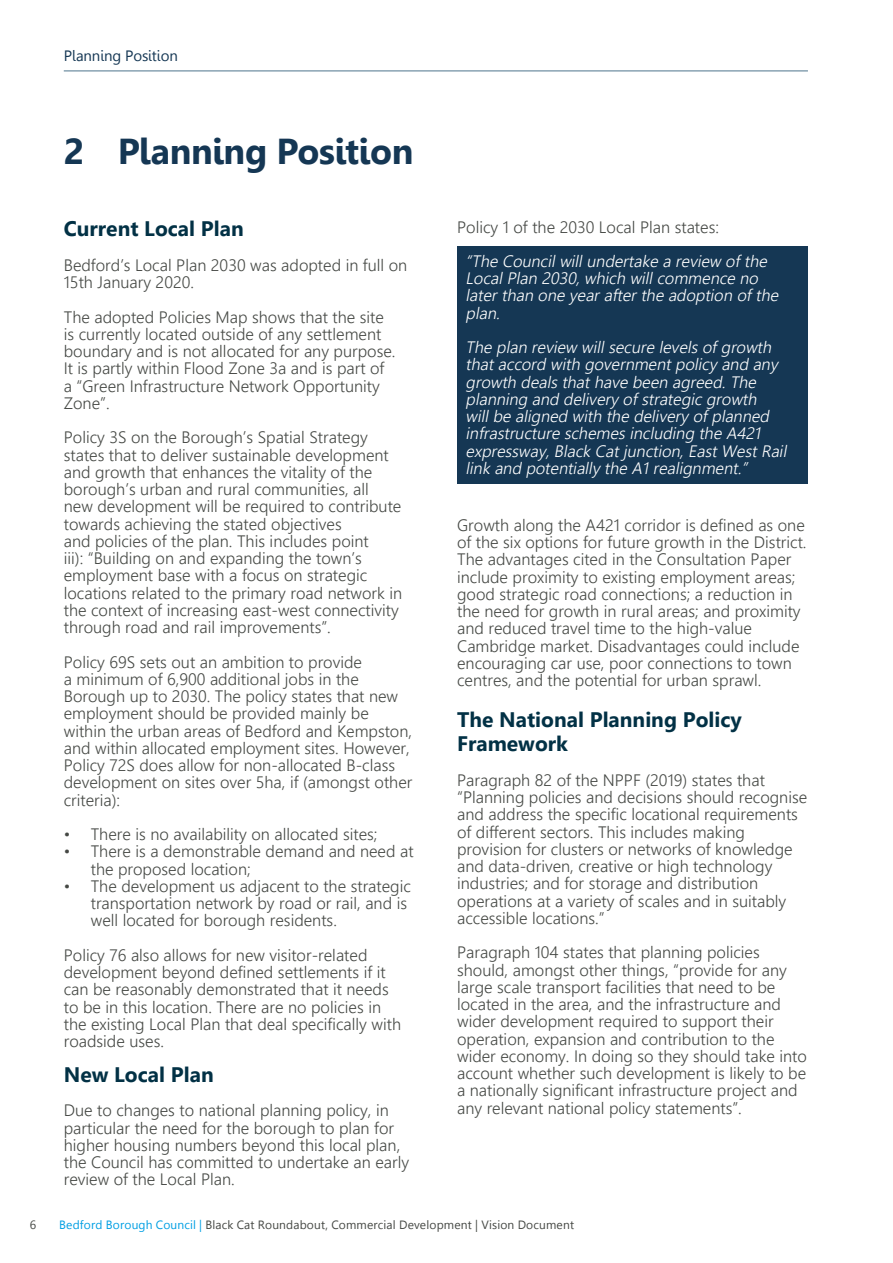
<style>
.page{position:relative;width:893px;height:1263px;background:#fff}
.page>*{position:absolute;margin:0;border:0;box-sizing:border-box;transform-origin:0 0}
.t1{font:700 36px "Leelawadee";letter-spacing:-.01em;color:#153754}
.t2{font:700 21px/24px "Leelawadee UI";color:#023145}
.t3{font:300 16.5px/17.2px "Leelawadee UI";color:#464945}
.t4{font:italic 300 16.5px/17.2px "Leelawadee UI";color:#fff}
.t5{font:15px "Leelawadee";letter-spacing:-.005em;color:#153754}
.t6{font:12px "Leelawadee UI";letter-spacing:.015em;color:#464945}
.s1{color:#009fe3}
</style>
<div class="page">
<hr style="left:64px;top:71px;width:744px;height:1px;background:#4e748d">
<div style="left:457px;top:246px;width:351px;height:238px;background:#153754"></div>
<p class="t5" style="left:64px;top:47px;width:116px">Planning Position</p>
<p class="t6" style="left:30px;top:1216px;width:8px">6</p>
<h1 class="t1" style="left:64px;top:131px;width:351px">2 Planning Position</h1>
<p class="t2" style="left:64px;top:216px;width:182px">Current Local Plan</p>
<p class="t3" style="left:64px;top:256px;width:345px">Bedford’s Local Plan 2030 was adopted in full on<br>15th January 2020.</p>
<p class="t3" style="left:64px;top:307px;width:333px">The adopted Policies Map shows that the site is currently located outside of any settlement boundary and is not allocated for any purpose.<br>It is partly within Flood Zone 3a and is part of a “Green Infrastructure Network Opportunity Zone”.</p>
<p class="t3" style="left:64px;top:428px;width:340px">Policy 3S on the Borough’s Spatial Strategy states that to deliver sustainable development and growth that enhances the vitality of the borough’s urban and rural communities, all<br>new development will be required to contribute towards achieving the stated objectives<br>and policies of the plan. This includes point<br>iii): “Building on and expanding the town’s employment base with a focus on strategic locations related to the primary road network in the context of increasing east-west connectivity through road and rail improvements”.</p>
<p class="t3" style="left:64px;top:652px;width:350px">Policy 69S sets out an ambition to provide<br>a minimum of 6,900 additional jobs in the Borough up to 2030. The policy states that new employment should be provided mainly be within the urban areas of Bedford and Kempston, and within allocated employment sites. However, Policy 72S does allow for non-allocated B-class development on sites over 5ha, if (amongst other criteria):</p>
<p class="t3" style="left:64px;top:825px;width:315px">• There is no availability on allocated sites;</p>
<p class="t3" style="left:91px;top:842px;width:324px;text-indent:-27px">• There is a demonstrable demand and need at the proposed location;</p>
<p class="t3" style="left:91px;top:876px;width:322px;text-indent:-27px">• The development us adjacent to the strategic transportation network by road or rail, and is well located for borough residents.</p>
<p class="t3" style="left:64px;top:945px;width:339px">Policy 76 also allows for new visitor-related development beyond defined settlements if it can be reasonably demonstrated that it needs to be in this location. There are no policies in the existing Local Plan that deal specifically with roadside uses.</p>
<p class="t2" style="left:64px;top:1061px;width:151px">New Local Plan</p>
<p class="t3" style="left:64px;top:1101px;width:347px">Due to changes to national planning policy, in particular the need for the borough to plan for higher housing numbers beyond this local plan, the Council has committed to undertake an early review of the Local Plan.</p>
<p class="t3" style="left:457px;top:218px;width:263px">Policy 1 of the 2030 Local Plan states:</p>
<p class="t4" style="left:466px;top:252px;width:318px">“The Councilwillundertake a review ofthe<br>LocalPlan 2030,which willcommence no laterthan one yearafterthe adoption ofthe plan.</p>
<p class="t4" style="left:466px;top:338px;width:326px">The plan review willsecure levelsofgrowth thataccord with governmentpolicy and any growth dealsthathave been agreed.The planning and delivery ofstrategic growth willbe aligned with the delivery ofplanned infrastructure schemesincluding the A421 expressway,Black Catjunction,EastWestRail link and potentially the A1realignment.”</p>
<p class="t3" style="left:457px;top:515px;width:351px">Growth along the A421 corridor is defined as one of the six options for future growth in the District.<br>The advantages cited in the Consultation Paper include proximity to existing employment areas; good strategic road connections; a reduction in the need for growth in rural areas; and proximity and reduced travel time to the high-value Cambridge market. Disadvantages could include encouraging car use, poor connections to town centres, and the potential for urban sprawl.</p>
<p class="t2" style="left:457px;top:707px;width:286px">The National Planning Policy<br>Framework</p>
<p class="t3" style="left:457px;top:770px;width:352px">Paragraph 82 of the NPPF (2019) states that “Planning policies and decisions should recognise and address the specific locational requirements of different sectors. This includes making provision for clusters or networks of knowledge and data-driven, creative or high technology industries; and for storage and distribution operations at a variety of scales and in suitably accessible locations.”</p>
<p class="t3" style="left:457px;top:943px;width:351px">Paragraph 104 states that planning policies should, amongst other things, “provide for any large scale transport facilities that need to be located in the area, and the infrastructure and wider development required to support their operation, expansion and contribution to the wider economy. In doing so they should take into account whether such development is likely to be a nationally significant infrastructure project and any relevant national policy statements”.</p>
<p class="t6" style="left:59px;top:1216px;width:516px"><span class="s1">Bedford Borough Council |</span> Black Cat Roundabout, Commercial Development | Vision Document</p>
</div>
